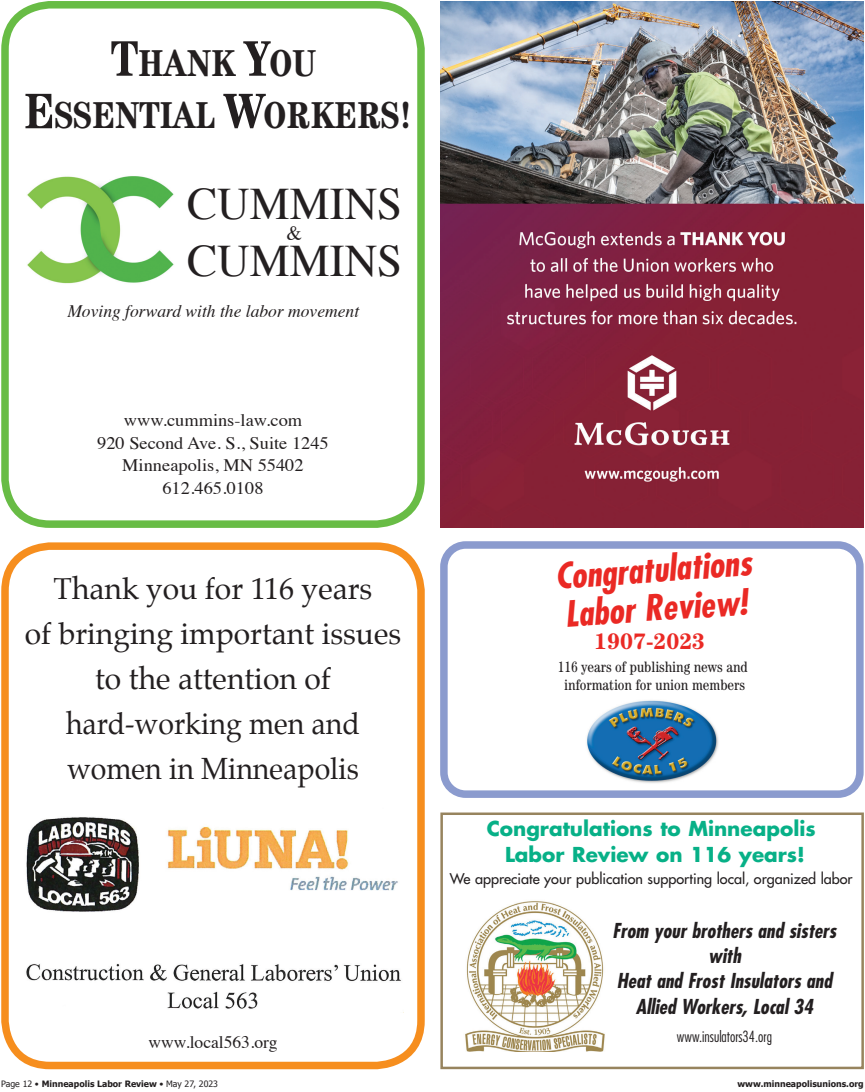
<style>
.page{position:relative;width:865px;height:1092px;background:#fff}
.page>*{position:absolute;margin:0;border:0;box-sizing:border-box;transform-origin:0 0}
.t1{font:45px/56.6px "Times";color:#231f20}
.t2{font:700 condensed 37.5px/52.5px "Century Std";color:#231f20;text-align:center}
.t3{font:italic 700 condensed 35px/38.8px "Futura";color:#ea2924}
.t4{font:30px/45px "Palatino";color:#231f20;text-align:center}
.t5{font:700 22.5px "Century Std";color:#ea2924}
.t6{font:italic 700 condensed 20px/25.4px "Futura";color:#231f20;text-align:center}
.t7{font:700 20px/26px "Futura";color:#07b087;text-align:center}
.t8{font:20px "Times";color:#231f20}
.t9{font:17.5px/22.5px "Times";color:#231f20;text-align:center;scale:1.05 1}
.t10{font:italic 17.5px "Times";color:#231f20}
.t11{font:17.5px "Times";color:#231f20}
.t12{font:condensed 15px/18px "Century Std";color:#231f20;text-align:center}
.t13{font:300 condensed 15px "Futura";color:#231f20}
.t14{font:14.38px "Futura";color:#231f20}
.t15{font:700 8.75px "Tahoma";color:#231f20}
.s1{font-size:50px}
.s2{font-weight:400}
</style>
<div class="page">
<div style="left:1px;top:1px;width:423px;height:527px;border:8px solid #68bc45;border-radius:45px"></div>
<img style="left:27px;top:176px;width:147px;height:108px">
<div style="left:1px;top:542px;width:423px;height:527px;border:8px solid #f68e1e;border-radius:45px"></div>
<img style="left:26px;top:963px;width:375px;height:46px">
<img style="left:26px;top:817px;width:372px;height:95px">
<svg style="left:440px;top:541px;width:423px;height:256px"></svg>
<img style="left:578px;top:697px;width:146px;height:88px">
<div style="left:440px;top:812px;width:423px;height:256px;border:2px solid #97845e"></div>
<img style="left:465px;top:901px;width:140px;height:149px">
<img style="left:440px;top:1px;width:423px;height:527px">
<p class="t2" style="left:24px;top:36px;width:389px"><span class="s1">T</span>HANK <span class="s1">Y</span>OU<br><span class="s1">E</span>SSENTIAL <span class="s1">W</span>ORKERS!</p>
<p class="t1" style="left:187px;top:172px;width:217px">CUMMINS<br>CUMMINS</p>
<p class="t8" style="left:286px;top:215px;width:17px">&amp;</p>
<p class="t10" style="left:67px;top:296px;width:293px">Moving forward with the labor movement</p>
<p class="t9" style="left:97px;top:407px;width:222px">www.cummins-law.com<br>920 Second Ave. S., Suite 1245<br>Minneapolis, MN 55402<br>612.465.0108</p>
<p class="t4" style="left:25px;top:566px;width:377px">Thank you for 116 years<br>of bringing important issues to the attention of hard-working men and women in Minneapolis</p>
<p class="t11" style="left:148px;top:1025px;width:130px">www.local563.org</p>
<p class="t3" style="left:553px;top:556px;width:198px;rotate:-4deg">Congratulations<br>Labor Review!</p>
<p class="t5" style="left:594px;top:627px;width:112px">1907-2023</p>
<p class="t12" style="left:557px;top:657px;width:191px">116 years of publishing news and information for union members</p>
<p class="t7" style="left:486px;top:814px;width:330px">Congratulations to Minneapolis<br>Labor Review on 116 years!</p>
<p class="t14" style="left:449px;top:868px;width:404px">We appreciate your publication supporting local, organized labor</p>
<p class="t6" style="left:612px;top:917px;width:225px">From your brothers and sisters with<br>Heat and Frost Insulators and<br>Allied Workers, Local 34</p>
<p class="t13" style="left:676px;top:1026px;width:96px">www.insulators34.org</p>
<p class="t15" style="left:1px;top:1077px;width:218px"><span class="s2">Page 12 •</span> Minneapolis Labor Review <span class="s2">• May 27, 2023</span></p>
<p class="t15" style="left:737px;top:1077px;width:128px">www.minneapolisunions.org</p>
</div>
